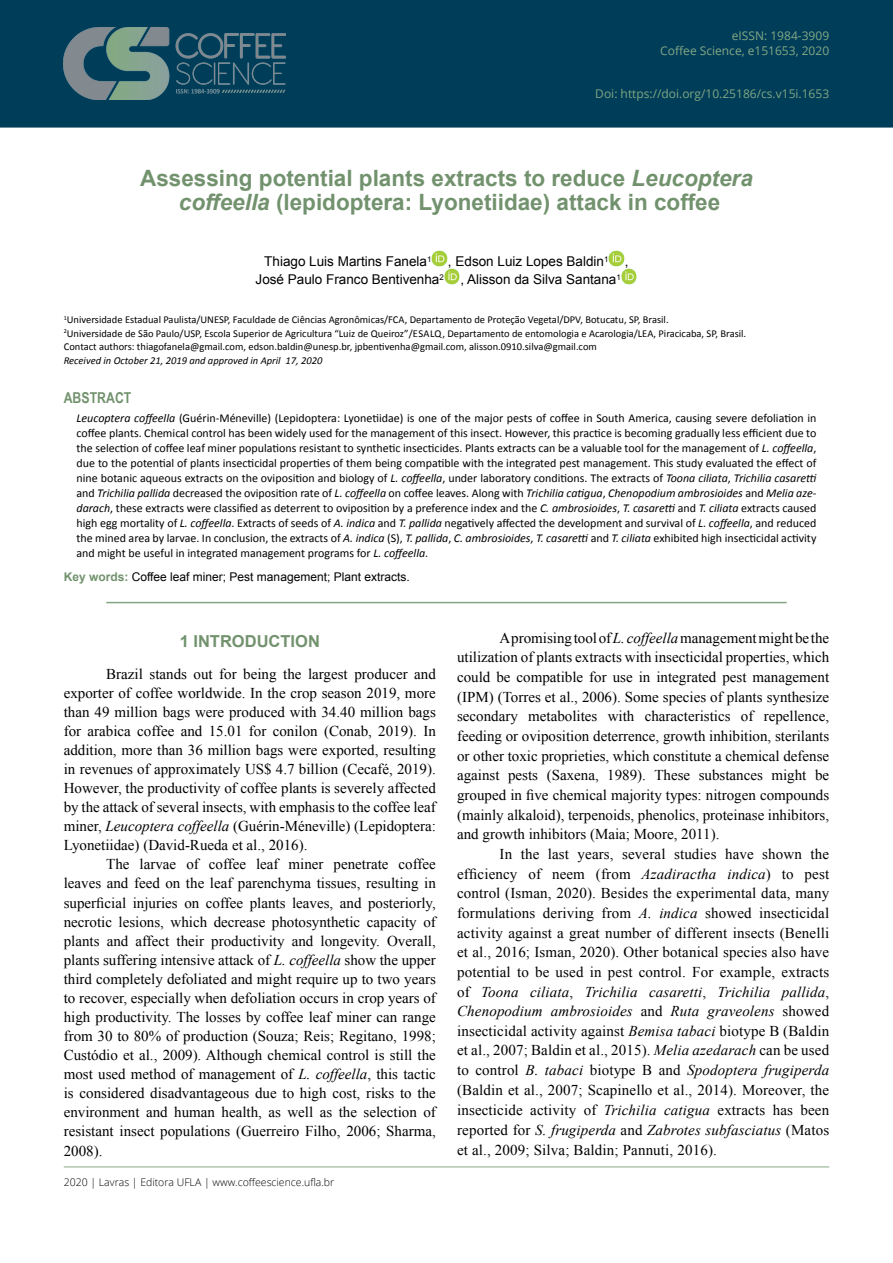
<style>
.page{position:relative;width:893px;height:1263px;background:#fff}
.page>*{position:absolute;margin:0;border:0;box-sizing:border-box;transform-origin:0 0}
.t1{font:700 22.5px/24px "Arial";color:#72926e;text-align:center}
.t2{font:700 16.5px "Arial";color:#72926e}
.t3{font:15px/19px "Times New Roman";color:#000;text-align:justify}
.t4{font:700 15px "Arial Narrow";color:#72926e}
.t5{font:13.5px/18px "Arial";color:#000}
.t6{font:12px/15px "Calibri";color:#000;text-align:justify}
.t7{font:12px "Arial";color:#000}
.t8{font:12px/15px "Open Sans";color:#84a886;text-align:right}
.t9{font:12px "Open Sans";color:#81a683}
.t10{font:10.5px/13.5px "Calibri";color:#000}
.t11{font:300 10.5px "Open Sans";color:#000}
.t12{font:italic 10.5px "Calibri";color:#000}
.s1{font-style:italic}
.s2{font-weight:700;color:#72926e}
</style>
<div class="page">
<div style="left:0;top:0;width:893px;height:128px;background:#003d58"></div>
<img style="left:64px;top:28px;width:222px;height:72px">
<hr style="left:64px;top:1166px;width:765px;height:1px;background:#84a886">
<hr style="left:106px;top:602px;width:681px;height:1px;background:#81a683">
<img style="left:431px;top:251px;width:17px;height:16px">
<img style="left:608px;top:251px;width:17px;height:16px">
<img style="left:444px;top:269px;width:16px;height:16px">
<img style="left:621px;top:269px;width:16px;height:16px">
<p class="t8" style="left:660px;top:28px;width:170px">eISSN: 1984-3909<br>Coffee Science, e151653, 2020</p>
<p class="t9" style="left:595px;top:86px;width:235px">Doi: https://doi.org/10.25186/cs.v15i.1653</p>
<h1 class="t1" style="left:140px;top:167px;width:614px">Assessing potential plants extracts to reduce <span class="s1">Leucoptera coffeella</span> (lepidoptera: Lyonetiidae) attack in coffee</h1>
<p class="t5" style="left:256px;top:252px;width:375px;text-indent:9px">Thiago Luis Martins Fanela<sup>1</sup> , Edson Luiz Lopes Baldin<sup>1</sup> ,<br>José Paulo Franco Bentivenha<sup>2</sup> , Alisson da Silva Santana<sup>1</sup></p>
<p class="t10" style="left:64px;top:313px;width:684px"><sup>1</sup>Universidade Estadual Paulista/UNESP, Faculdade de Ciências Agronômicas/FCA, Departamento de Proteção Vegetal/DPV, Botucatu, SP, Brasil.<br><sup>2</sup>Universidade de São Paulo/USP, Escola Superior de Agricultura “Luiz de Queiroz”/ESALQ, Departamento de entomologia e Acarologia/LEA, Piracicaba, SP, Brasil.<br>Contact authors: thiagofanela@gmail.com, edson.baldin@unesp.br, jpbentivenha@gmail.com, alisson.0910.silva@gmail.com</p>
<p class="t12" style="left:64px;top:353px;width:260px">Received in October 21, 2019 and approved in April 17, 2020</p>
<p class="t4" style="left:64px;top:386px;width:69px">ABSTRACT</p>
<p class="t6" style="left:77px;top:411px;width:742px"><span class="s1">Leucoptera coffeella</span> (Guérin-Méneville) (Lepidoptera: Lyonetiidae) is one of the major pests of coffee in South America, causing severe defoliation in coffee plants. Chemical control has been widely used for the management of this insect. However, this practice is becoming gradually less efficient due to the selection of coffee leaf miner populations resistant to synthetic insecticides. Plants extracts can be a valuable tool for the management of <span class="s1">L. coffeella</span>, due to the potential of plants insecticidal properties of them being compatible with the integrated pest management. This study evaluated the effect of nine botanic aqueous extracts on the oviposition and biology of <span class="s1">L. coffeella</span>, under laboratory conditions. The extracts of <span class="s1">Toona ciliata</span>, <span class="s1">Trichilia casaretti </span>and <span class="s1">Trichilia pallida</span> decreased the oviposition rate of <span class="s1">L. coffeella</span> on coffee leaves. Along with <span class="s1">Trichilia catigua</span>, <span class="s1">Chenopodium ambrosioides</span> and <span class="s1">Melia aze&shy;darach</span>, these extracts were classified as deterrent to oviposition by a preference index and the <span class="s1">C. ambrosioides</span>, <span class="s1">T. casaretti</span> and <span class="s1">T. ciliata</span> extracts caused high egg mortality of <span class="s1">L. coffeella</span>. Extracts of seeds of <span class="s1">A. indica</span> and <span class="s1">T. pallida</span> negatively affected the development and survival of <span class="s1">L. coffeella</span>, and reduced the mined area by larvae. In conclusion, the extracts of <span class="s1">A. indica</span> (S), <span class="s1">T. pallida</span>, <span class="s1">C. ambrosioides</span>, <span class="s1">T. casaretti</span> and <span class="s1">T. ciliata</span> exhibited high insecticidal activity and might be useful in integrated management programs for <span class="s1">L. coffeella</span>.</p>
<p class="t7" style="left:64px;top:568px;width:347px"><span class="s2">Key words:</span> Coffee leaf miner; Pest management; Plant extracts.</p>
<p class="t2" style="left:180px;top:630px;width:142px">1 INTRODUCTION</p>
<p class="t3" style="left:64px;top:664px;width:374px;text-indent:43px">Brazil stands out for being the largest producer and exporter of coffee worldwide. In the crop season 2019, more than 49 million bags were produced with 34.40 million bags for arabica coffee and 15.01 for conilon (Conab, 2019). In addition, more than 36 million bags were exported, resulting in revenues of approximately US$ 4.7 billion (Cecafé, 2019).<br>However, the productivity of coffee plants is severely affected by the attack of several insects, with emphasis to the coffee leaf miner, <span class="s1">Leucoptera coffeella</span> (Guérin-Méneville) (Lepidoptera:<br>Lyonetiidae) (David-Rueda et al., 2016).</p>
<p class="t3" style="left:64px;top:855px;width:374px;text-indent:43px">The larvae of coffee leaf miner penetrate coffee leaves and feed on the leaf parenchyma tissues, resulting in superficial injuries on coffee plants leaves, and posteriorly, necrotic lesions, which decrease photosynthetic capacity of plants and affect their productivity and longevity. Overall, plants suffering intensive attack of <span class="s1">L. coffeella</span> show the upper third completely defoliated and might require up to two years to recover, especially when defoliation occurs in crop years of high productivity. The losses by coffee leaf miner can range from 30 to 80% of production (Souza; Reis; Regitano, 1998; Custódio et al., 2009). Although chemical control is still the most used method of management of <span class="s1">L. coffeella</span>, this tactic is considered disadvantageous due to high cost, risks to the environment and human health, as well as the selection of resistant insect populations (Guerreiro Filho, 2006; Sharma, 2008).</p>
<p class="t11" style="left:64px;top:1175px;width:272px">2020 | Lavras | Editora UFLA | www.coffeescience.ufla.br</p>
<p class="t3" style="left:457px;top:628px;width:374px;line-height:19.6px;text-indent:43px">A promising tool of <span class="s1">L. coffeella</span> management might be the utilization of plants extracts with insecticidal properties, which could be compatible for use in integrated pest management (IPM) (Torres et al., 2006). Some species of plants synthesize secondary metabolites with characteristics of repellence, feeding or oviposition deterrence, growth inhibition, sterilants or other toxic proprieties, which constitute a chemical defense against pests (Saxena, 1989). These substances might be grouped in five chemical majority types: nitrogen compounds (mainly alkaloid), terpenoids, phenolics, proteinase inhibitors, and growth inhibitors (Maia; Moore, 2011).</p>
<p class="t3" style="left:457px;top:844px;width:374px;line-height:19.8px;text-indent:43px">In the last years, several studies have shown the efficiency of neem (from <span class="s1">Azadiractha indica</span>) to pest control (Isman, 2020). Besides the experimental data, many formulations deriving from <span class="s1">A. indica</span> showed insecticidal activity against a great number of different insects (Benelli et al., 2016; Isman, 2020). Other botanical species also have potential to be used in pest control. For example, extracts of <span class="s1">Toona ciliata</span>, <span class="s1">Trichilia casaretti</span>, <span class="s1">Trichilia pallida</span>, <span class="s1">Chenopodium ambrosioides</span> and <span class="s1">Ruta graveolens</span> showed insecticidal activity against <span class="s1">Bemisa tabaci</span> biotype B (Baldin et al., 2007; Baldin et al., 2015). <span class="s1">Melia azedarach</span> can be used to control <span class="s1">B. tabaci</span> biotype B and <span class="s1">Spodoptera frugiperda </span>(Baldin et al., 2007; Scapinello et al., 2014). Moreover, the insecticide activity of <span class="s1">Trichilia catigua</span> extracts has been reported for <span class="s1">S. frugiperda</span> and <span class="s1">Zabrotes subfasciatus</span> (Matos et al., 2009; Silva; Baldin; Pannuti, 2016).</p>
</div>
